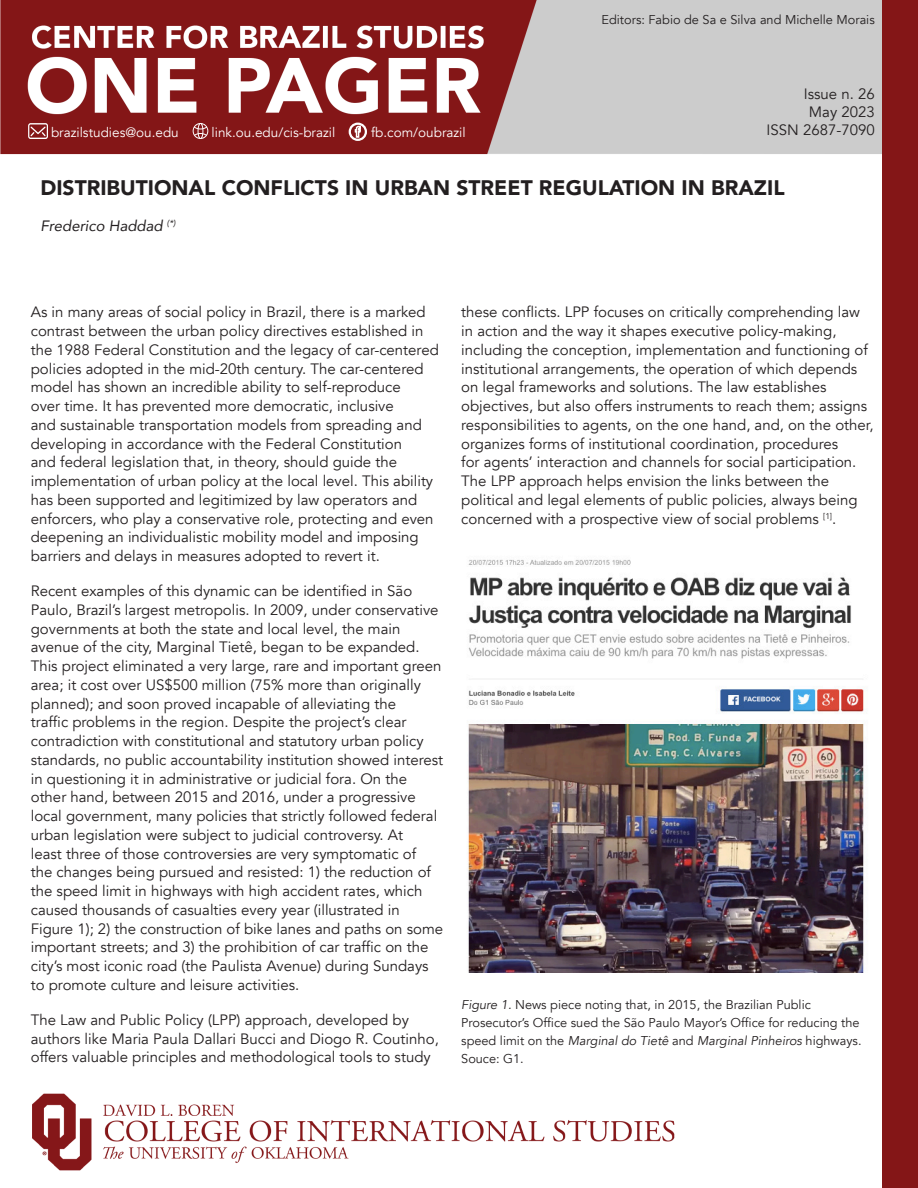
<style>
.page{position:relative;width:918px;height:1188px;background:#fff}
.page>*{position:absolute;margin:0;border:0;box-sizing:border-box;transform-origin:0 0}
.t1{font:900 21px "Avenir";color:#231f20}
.t2{font:15px/18.8px "Avenir";color:#231f20}
.t3{font:italic 15px "Avenir";color:#231f20}
.t4{font:13.5px "Avenir";color:#fff}
.t5{font:12.75px/18px "Avenir";color:#231f20}
.s1{font-style:italic}
</style>
<div class="page">
<img style="left:0;top:0;width:918px;height:1188px">
<div style="left:31px;top:302px;width:843px;height:772px;background:#fff"></div>
<img style="left:468px;top:559px;width:398px;height:414px">
<svg style="left:193px;top:123px;width:15px;height:16px"></svg>
<svg style="left:28px;top:123px;width:20px;height:16px"></svg>
<div style="left:349px;top:123px;width:18px;height:18px;border:2px solid #fff;border-radius:8px"></div>
<svg style="left:354px;top:125px;width:8px;height:14px"></svg>
<p class="t4" style="left:51px;top:124px;width:129px">brazilstudies@ou.edu</p>
<p class="t4" style="left:212px;top:124px;width:125px">link.ou.edu/cis-brazil</p>
<p class="t4" style="left:371px;top:124px;width:96px">fb.com/oubrazil</p>
<p class="t5" style="left:602px;top:11px;width:275px">Editors: Fabio de Sa e Silva and Michelle Morais</p>
<p class="t2" style="left:804px;top:84px;width:72px">Issue n. 26</p>
<p class="t2" style="left:809px;top:102px;width:67px">May 2023</p>
<p class="t2" style="left:767px;top:120px;width:110px">ISSN 2687-7090</p>
<p class="t1" style="left:40px;top:169px;width:746px">DISTRIBUTIONAL CONFLICTS IN URBAN STREET REGULATION IN BRAZIL</p>
<p class="t3" style="left:40px;top:216px;width:137px">Frederico Haddad <sup>(*)</sup></p>
<p class="t2" style="left:31px;top:303px;width:410px">As in many areas of social policy in Brazil, there is a marked contrast between the urban policy directives established in the 1988 Federal Constitution and the legacy of car-centered policies adopted in the mid-20th century. The car-centered model has shown an incredible ability to self-reproduce<br>over time. It has prevented more democratic, inclusive<br>and sustainable transportation models from spreading and developing in accordance with the Federal Constitution<br>and federal legislation that, in theory, should guide the implementation of urban policy at the local level. This ability has been supported and legitimized by law operators and enforcers, who play a conservative role, protecting and even deepening an individualistic mobility model and imposing barriers and delays in measures adopted to revert it.</p>
<p class="t2" style="left:31px;top:582px;width:414px">Recent examples of this dynamic can be identified in São Paulo, Brazil’s largest metropolis. In 2009, under conservative governments at both the state and local level, the main avenue of the city, Marginal Tietê, began to be expanded.<br>This project eliminated a very large, rare and important green area; it cost over US$500 million (75% more than originally planned); and soon proved incapable of alleviating the<br>traffic problems in the region. Despite the project’s clear contradiction with constitutional and statutory urban policy standards, no public accountability institution showed interest in questioning it in administrative or judicial fora. On the other hand, between 2015 and 2016, under a progressive local government, many policies that strictly followed federal urban legislation were subject to judicial controversy. At<br>least three of those controversies are very symptomatic of<br>the changes being pursued and resisted: 1) the reduction of the speed limit in highways with high accident rates, which caused thousands of casualties every year (illustrated in Figure 1); 2) the construction of bike lanes and paths on some important streets; and 3) the prohibition of car traffic on the city’s most iconic road (the Paulista Avenue) during Sundays to promote culture and leisure activities.</p>
<p class="t2" style="left:31px;top:1011px;width:410px">The Law and Public Policy (LPP) approach, developed by authors like Maria Paula Dallari Bucci and Diogo R. Coutinho, offers valuable principles and methodological tools to study</p>
<p class="t2" style="left:461px;top:303px;width:414px">these conflicts. LPP focuses on critically comprehending law in action and the way it shapes executive policy-making, including the conception, implementation and functioning of institutional arrangements, the operation of which depends on legal frameworks and solutions. The law establishes objectives, but also offers instruments to reach them; assigns responsibilities to agents, on the one hand, and, on the other, organizes forms of institutional coordination, procedures<br>for agents’ interaction and channels for social participation.<br>The LPP approach helps envision the links between the political and legal elements of public policies, always being concerned with a prospective view of social problems <sup>[1]</sup>.</p>
<p class="t5" style="left:461px;top:996px;width:402px"><span class="s1">Figure 1.</span> News piece noting that, in 2015, the Brazilian Public Prosecutor’s Office sued the São Paulo Mayor’s Office for reducing the speed limit on the <span class="s1">Marginal do Tietê</span> and <span class="s1">Marginal Pinheiros</span> highways.<br>Souce: G1.</p>
</div>
